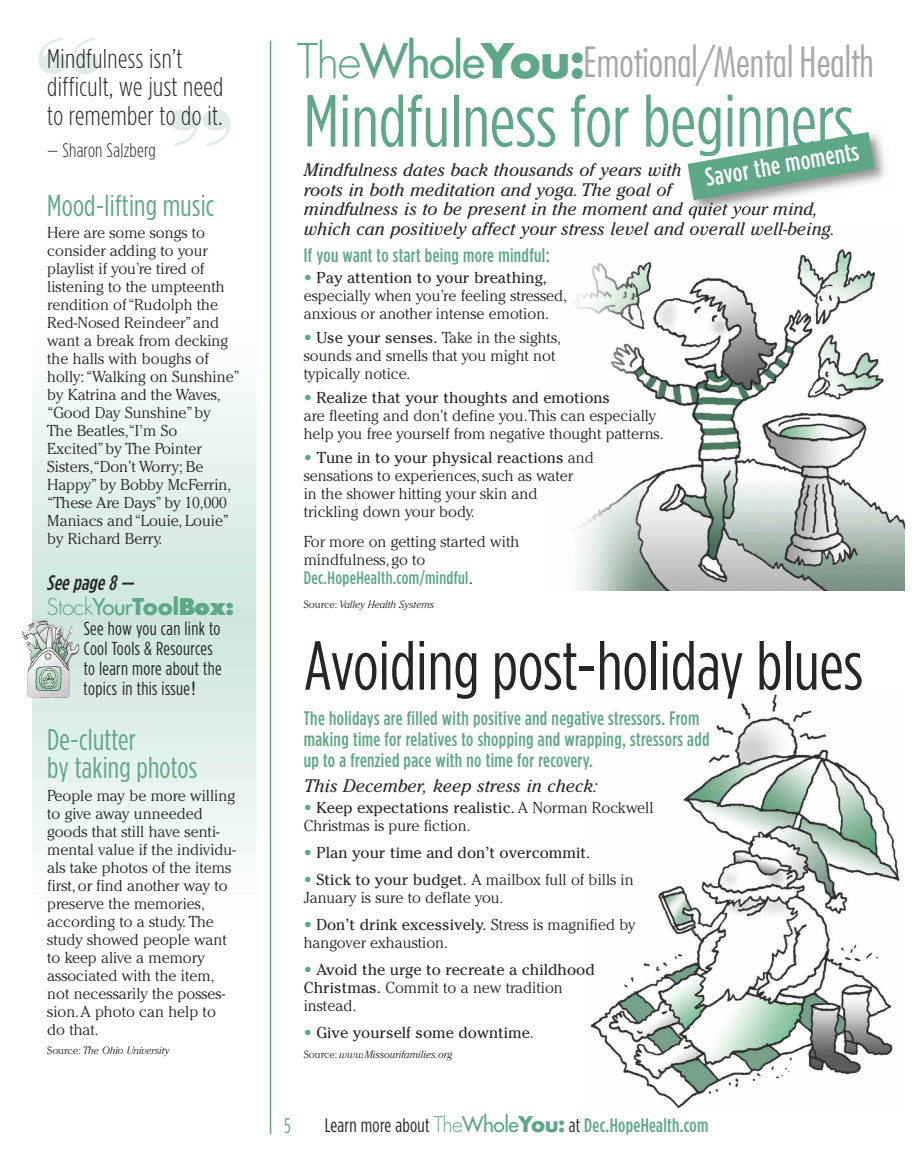
<style>
.page{position:relative;width:918px;height:1161px;background:#fff}
.page>*{position:absolute;margin:0;border:0;box-sizing:border-box;transform-origin:0 0}
.t1{font:90px "Bodoni Poster";color:#dfede7}
.t2{font:73.5px "Gotham Condensed";color:#5ea887}
.t3{font:69px "Gotham Condensed";color:#272526}
.t4{font:300 condensed 40.5px "Futura";color:#a8a8a8}
.t5{font:30px/28.5px "Gotham Condensed";letter-spacing:.01em;color:#5ea887}
.t6{font:300 27px/28.5px "Gotham Condensed";letter-spacing:.015em;color:#272526}
.t7{font:500 25.5px "Gotham Condensed";color:#fff}
.t8{font:300 22.5px "Futura";letter-spacing:-.03em;color:#5ea887}
.t9{font:italic 500 21px "Gotham Condensed";color:#272526}
.t10{font:21px "Gotham Condensed";color:#5ea887}
.t11{font:500 19.5px/21px "Gotham Condensed";letter-spacing:.02em;color:#5ea887}
.t12{font:300 19.5px "Gotham Condensed";letter-spacing:.01em;color:#272526}
.t13{font:18.75px/20.2px "Gotham Condensed";letter-spacing:.02em;color:#272526}
.t14{font:italic 18px/19.5px "Cheltenham";color:#272526}
.t15{font:500 18px "Gotham Condensed";letter-spacing:.02em;color:#5ea887}
.t16{font:300 15.75px/18px "Cheltenham";color:#272526}
.t17{font:15.75px/18px "Cheltenham";color:#272526}
.t18{font:italic 300 10.5px "Cheltenham";color:#272526}
.s1{font-family:"Helvetica"}
.s2{font-weight:400}
.s3{font-weight:700}
.s4{font-weight:800}
.s5{font-style:normal}
.s6{font-stretch:normal;font-size:46.5px;color:#5ea887}
.s7{font-weight:400;font-stretch:normal;font-size:46.5px;color:#5ea887}
.s8{font-weight:700;font-stretch:normal;font-size:46.5px;color:#5ea887}
.s9{font-weight:400;color:#5ea887}
.s10{font-family:"Cheltenham";font-weight:300;color:#272526}
.s11{color:#5ea887}
.s12{font-weight:300}
.s13{font-weight:400;color:#272526}
.s14{font-family:"Futura";font-weight:300;font-size:21px}
.s15{font-family:"Futura";font-weight:400;font-size:21px}
.s16{font-family:"Futura";font-weight:700;font-size:21px}
</style>
<div class="page">
<img style="left:590px;top:694px;width:310px;height:415px">
<img style="left:574px;top:249px;width:331px;height:341px">
<hr style="left:270px;top:40px;width:1px;height:1094px;background:#5ea887">
<img style="left:679px;top:129px;width:206px;height:90px">
<svg style="left:688px;top:132px;width:187px;height:68px"></svg>
<img style="left:21px;top:620px;width:59px;height:78px">
<h1 class="t1" style="left:36px;top:18px;width:66px">“</h1>
<h3 class="t6" style="left:47px;top:46px;width:178px">Mindfulness isn’t difficult, we just need to remember to do it.</h3>
<p class="t12" style="left:47px;top:143px;width:110px">— Sharon Salzberg</p>
<h3 class="t5" style="left:47px;top:193px;width:169px">Mood-lifting music</h3>
<p class="t16" style="left:47px;top:225px;width:194px">Here are some songs to consider adding to your playlist if you’re tired of listening to the umpteenth rendition of“Rudolph the<br>Red-Nosed Reindeer”and want a break from decking the halls with boughs of holly:“Walking on Sunshine” by Katrina and the Waves, “Good Day Sunshine”by<br>The Beatles,“I’m So<br>Excited”by The Pointer<br>Sisters,“Don’t Worry; Be<br>Happy” by Bobby McFerrin, “These Are Days” by 10,000<br>Maniacs and“Louie, Louie” by Richard Berry.</p>
<h1 class="t1" style="left:168px;top:90px;width:66px">”</h1>
<h3 class="t9" style="left:47px;top:576px;width:92px">See page 8 —</h3>
<p class="t13" style="left:84px;top:619px;width:140px">See how you can link to<br>Cool Tools &amp; Resources to learn more about the topics in this issue<span class="s1">!</span></p>
<h3 class="t8" style="left:46px;top:596px;width:189px">Stock<span class="s2">Your</span><span class="s3">Tool</span><span class="s4">Box:</span></h3>
<h3 class="t5" style="left:47px;top:727px;width:151px">De-clutter<br>by taking photos</h3>
<p class="t16" style="left:47px;top:787px;width:190px">People may be more willing to give away unneeded goods that still have senti&shy;mental value if the individu&shy;als take photos of the items first,or find another way to preserve the memories, according to a study. The study showed people want to keep alive a memory associated with the item, not necessarily the posses&shy;sion.A photo can help to do that.</p>
<p class="t18" style="left:47px;top:1046px;width:124px"><span class="s5">Source:</span> The Ohio University</p>
<h3 class="t4" style="left:297px;top:45px;width:578px"><span class="s6">The</span><span class="s7">Whole</span><span class="s8">You:</span>Emotional/Mental Health</h3>
<h2 class="t2" style="left:304px;top:95px;width:552px">Mindfulness for beginners</h2>
<p class="t14" style="left:304px;top:162px;width:533px">Mindfulness dates back thousands of years with<br>roots in both meditation and yoga. The goal of<br>mindfulness is to be present in the moment and quiet your mind, which can positively affect your stress level and overall well-being.</p>
<p class="t11" style="left:304px;top:246px;width:248px">If you want to start being more mindful:</p>
<p class="t16" style="left:304px;top:269px;width:265px"><span class="s9">•</span> <span class="s2">Pay attention to your breathing, </span>especially when you’re feeling stressed, anxious or another intense emotion.</p>
<p class="t16" style="left:304px;top:329px;width:259px"><span class="s9">•</span> <span class="s2">Use your senses.</span> Take in the sights, sounds and smells that you might not typically notice.</p>
<p class="t16" style="left:304px;top:389px;width:361px"><span class="s9">•</span> <span class="s2">Realize that your thoughts and emotions<br></span>are fleeting and don’t define you.This can especially help you free yourself from negative thought patterns.</p>
<p class="t16" style="left:304px;top:449px;width:292px"><span class="s9">•</span> <span class="s2">Tune in to your physical reactions</span> and sensations to experiences,such as water<br>in the shower hitting your skin and trickling down your body.</p>
<p class="t16" style="left:304px;top:533px;width:217px">For more on getting started with mindfulness, go to</p>
<p class="t15" style="left:304px;top:572px;width:171px">Dec.HopeHealth.com/mindful<span class="s10">.</span></p>
<p class="t18" style="left:304px;top:600px;width:132px"><span class="s5">Source:</span> Valley Health Systems</p>
<h3 class="t3" style="left:304px;top:641px;width:561px">Avoiding post-holiday blues</h3>
<h3 class="t7" style="left:704px;top:169px;width:157px;rotate:-10deg">Savor the moments</h3>
<p class="t11" style="left:304px;top:709px;width:407px">The holidays are filled with positive and negative stressors. From making time for relatives to shopping and wrapping, stressors add up to a frenzied pace with no time for recovery.</p>
<p class="t14" style="left:304px;top:778px;width:296px">This December, keep stress in check:</p>
<p class="t16" style="left:304px;top:800px;width:351px"><span class="s9">•</span> <span class="s2">Keep expectations realistic.</span> A Norman Rockwell<br>Christmas is pure fiction.</p>
<p class="t17" style="left:304px;top:844px;width:288px"><span class="s11">•</span> Plan your time and don’t overcommit.</p>
<p class="t16" style="left:304px;top:872px;width:331px"><span class="s9">•</span> <span class="s2">Stick to your budget.</span> A mailbox full of bills in<br>January is sure to deflate you.</p>
<p class="t16" style="left:304px;top:917px;width:333px"><span class="s9">•</span> <span class="s2">Don’t drink excessively.</span> Stress is magnified by hangover exhaustion.</p>
<p class="t17" style="left:304px;top:961px;width:293px"><span class="s11">•</span> Avoid the urge to recreate a childhood<br>Christmas. <span class="s12">Commit to a new tradition instead.</span></p>
<p class="t17" style="left:304px;top:1024px;width:232px"><span class="s11">•</span> Give yourself some downtime<span class="s12">.</span></p>
<p class="t18" style="left:304px;top:1050px;width:151px"><span class="s5">Source:</span> www.Missourifamilies.org</p>
<h3 class="t10" style="left:284px;top:1118px;width:8px">5</h3>
<p class="t11" style="left:325px;top:1116px;width:385px"><span class="s13">Learn more about</span> <span class="s14">The</span><span class="s15">Whole</span><span class="s16">You:</span> <span class="s13">at</span> Dec.HopeHealth.com</p>
</div>
